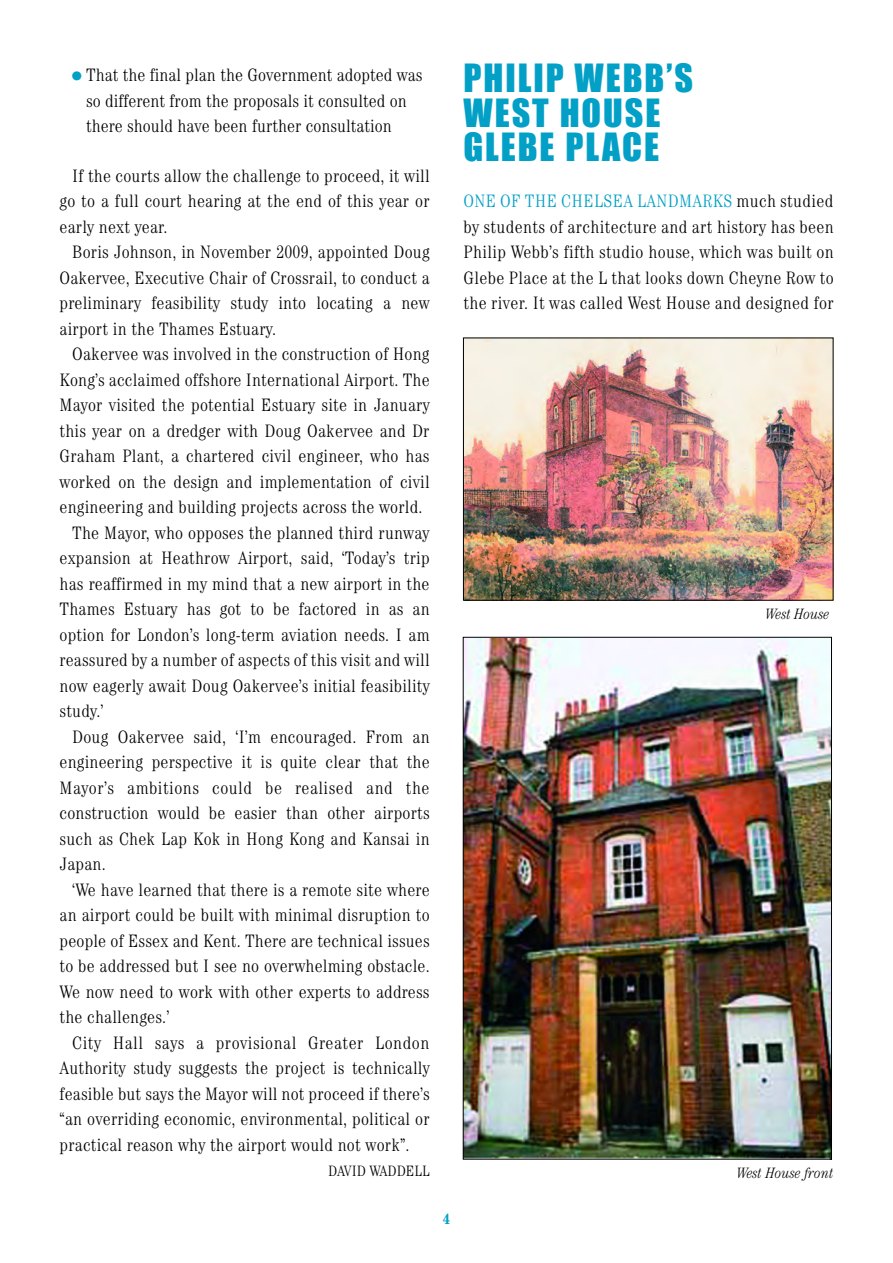
<style>
.page{position:relative;width:893px;height:1263px;background:#fff}
.page>*{position:absolute;margin:0;border:0;box-sizing:border-box;transform-origin:0 0}
.t1{font:36px/34.5px "Impact";letter-spacing:.055em;color:#02a0c6}
.t2{font:300 condensed 18px/25.5px "Century";letter-spacing:.01em;color:#000;text-align:justify}
.t3{font:italic 300 condensed 15px "Century";color:#000}
.t4{font:300 condensed 15px "Century";color:#000}
.t5{font:700 condensed 15px "Century";color:#02a0c6}
.s1{color:#02a0c6}
</style>
<div class="page">
<img style="left:465px;top:340px;width:366px;height:258px">
<img style="left:465px;top:639px;width:365px;height:518px">
<p class="t2" style="left:86px;top:64px;width:338px;text-align:left;text-indent:-14px"><span class="s1">●</span> That the final plan the Government adopted was so different from the proposals it consulted on there should have been further consultation</p>
<p class="t2" style="left:60px;top:164px;width:372px;text-indent:13px">If the courts allow the challenge to proceed, it will go to a full court hearing at the end of this year or early next year.</p>
<p class="t2" style="left:60px;top:241px;width:372px;text-indent:13px">Boris Johnson, in November 2009, appointed Doug Oakervee, Executive Chair of Crossrail, to conduct a preliminary feasibility study into locating a new airport in the Thames Estuary.</p>
<p class="t2" style="left:72px;top:343px;width:359px">Oakervee was involved in the construction of Hong</p>
<p class="t2" style="left:60px;top:368px;width:372px">Kong’s acclaimed offshore International Airport. The</p>
<p class="t2" style="left:60px;top:394px;width:372px">Mayor visited the potential Estuary site in January</p>
<p class="t2" style="left:60px;top:419px;width:372px">this year on a dredger with Doug Oakervee and Dr</p>
<p class="t2" style="left:60px;top:445px;width:372px">Graham Plant, a chartered civil engineer, who has</p>
<p class="t2" style="left:60px;top:470px;width:372px">worked on the design and implementation of civil</p>
<p class="t2" style="left:60px;top:496px;width:364px">engineering and building projects across the world.</p>
<p class="t2" style="left:72px;top:521px;width:359px">The Mayor, who opposes the planned third runway</p>
<p class="t2" style="left:60px;top:547px;width:372px">expansion at Heathrow Airport, said, ‘Today’s trip</p>
<p class="t2" style="left:60px;top:572px;width:372px">has reaffirmed in my mind that a new airport in the</p>
<p class="t2" style="left:60px;top:598px;width:372px">Thames Estuary has got to be factored in as an</p>
<p class="t2" style="left:60px;top:623px;width:372px">option for London’s long-term aviation needs. I am</p>
<p class="t2" style="left:60px;top:649px;width:372px">reassured by a number of aspects of this visit and will</p>
<p class="t2" style="left:60px;top:674px;width:372px">now eagerly await Doug Oakervee’s initial feasibility</p>
<p class="t2" style="left:60px;top:700px;width:45px">study.’</p>
<p class="t2" style="left:72px;top:725px;width:359px">Doug Oakervee said, ‘I’m encouraged. From an</p>
<p class="t2" style="left:60px;top:751px;width:372px">engineering perspective it is quite clear that the</p>
<p class="t2" style="left:60px;top:776px;width:372px">Mayor’s ambitions could be realised and the</p>
<p class="t2" style="left:60px;top:802px;width:372px">construction would be easier than other airports</p>
<p class="t2" style="left:60px;top:827px;width:372px">such as Chek Lap Kok in Hong Kong and Kansai in</p>
<p class="t2" style="left:60px;top:853px;width:48px">Japan.</p>
<p class="t2" style="left:72px;top:878px;width:359px">‘We have learned that there is a remote site where</p>
<p class="t2" style="left:60px;top:904px;width:372px">an airport could be built with minimal disruption to</p>
<p class="t2" style="left:60px;top:929px;width:372px">people of Essex and Kent. There are technical issues</p>
<p class="t2" style="left:60px;top:955px;width:372px">to be addressed but I see no overwhelming obstacle.</p>
<p class="t2" style="left:60px;top:980px;width:371px">We now need to work with other experts to address</p>
<p class="t2" style="left:60px;top:1006px;width:111px">the challenges.’</p>
<p class="t2" style="left:72px;top:1031px;width:358px">City Hall says a provisional Greater London</p>
<p class="t2" style="left:60px;top:1057px;width:372px">Authority study suggests the project is technically</p>
<p class="t2" style="left:60px;top:1082px;width:372px">feasible but says the Mayor will not proceed if there’s</p>
<p class="t2" style="left:60px;top:1108px;width:372px">“an overriding economic, environmental, political or</p>
<p class="t2" style="left:60px;top:1133px;width:352px">practical reason why the airport would not work”.</p>
<p class="t4" style="left:328px;top:1166px;width:103px">DAVID WADDELL</p>
<p class="t5" style="left:443px;top:1213px;width:9px">4</p>
<h1 class="t1" style="left:463px;top:62px;width:231px">PHILIP WEBB’S<br>WEST HOUSE<br>GLEBE PLACE</h1>
<p class="t2" style="left:463px;top:190px;width:372px"><span class="s1">ONE OF THE CHELSEA LANDMARKS</span> much studied by students of architecture and art history has been Philip Webb’s fifth studio house, which was built on Glebe Place at the L that looks down Cheyne Row to the river. It was called West House and designed for</p>
<p class="t3" style="left:766px;top:608px;width:65px">West House</p>
<p class="t3" style="left:737px;top:1168px;width:98px">West House front</p>
</div>
